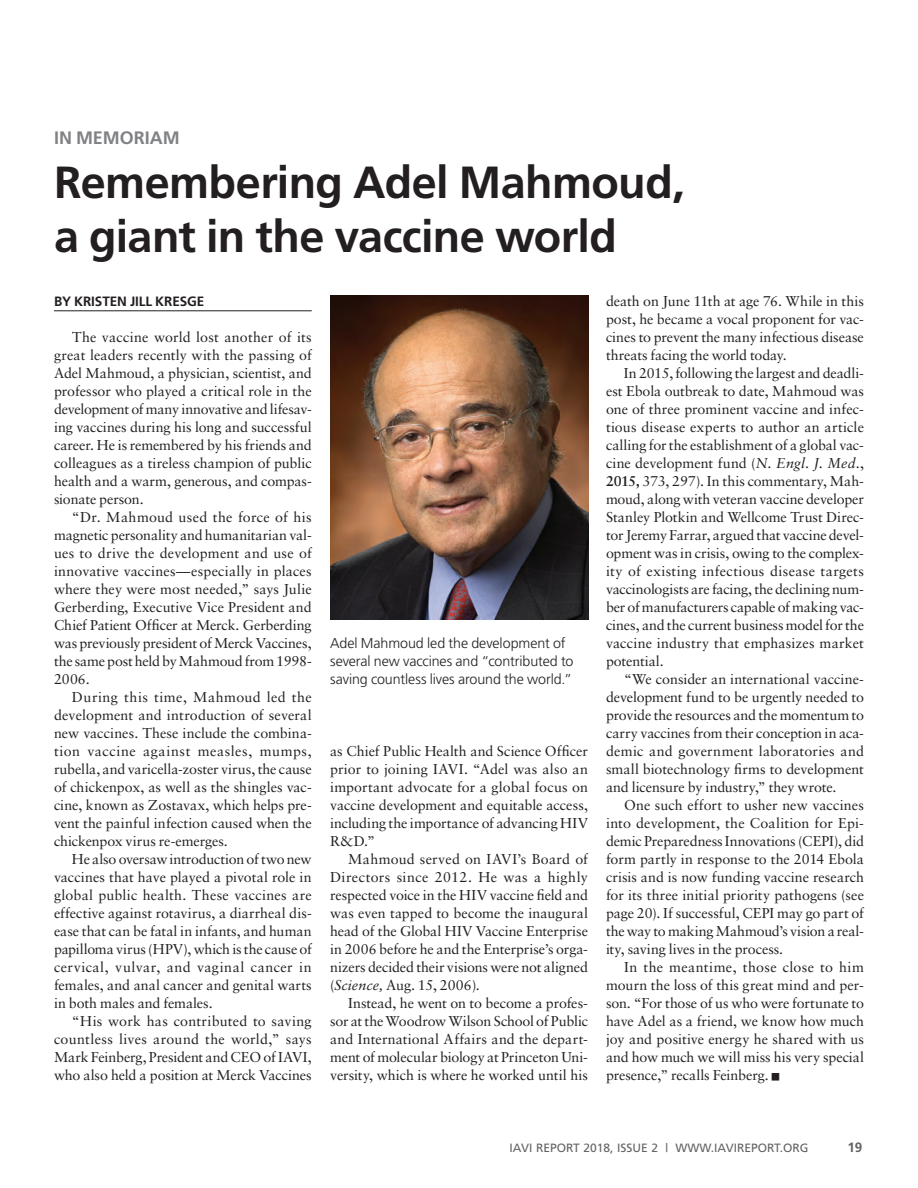
<style>
.page{position:relative;width:918px;height:1188px;background:#fff}
.page>*{position:absolute;margin:0;border:0;box-sizing:border-box;transform-origin:0 0}
.Article_Body_Text_In{font:700 45px/54px "Frutiger";letter-spacing:-.015em;color:#231f20}
.Article_Subhed{font:700 18px "Frutiger";color:#808285}
.Article_Body_Text_In-2{font:14.25px/18px "Sabon";letter-spacing:-.005em;color:#231f20;text-align:justify}
.Article_Subhed-2{font:300 14.25px/18px "Frutiger";letter-spacing:-.005em;color:#231f20}
.Article_Body_Text_In-3{font:700 13.5px "Frutiger";letter-spacing:-.005em;color:#231f20}
.t1{font:700 13.5px "Frutiger";color:#636366}
.t2{font:12px "Frutiger";color:#636366}
.s1{font-style:italic}
.s2{font-weight:700}
</style>
<div class="page">
<img style="left:330px;top:295px;width:258px;height:324px">
<hr style="left:54px;top:311px;width:258px;height:1px;background:#231f20">
<p class="Article_Subhed" style="left:54px;top:127px;width:127px">IN MEMORIAM</p>
<p class="Article_Body_Text_In" style="left:54px;top:155px;width:632px">Remembering Adel Mahmoud, a giant in the vaccine world</p>
<p class="Article_Body_Text_In-2" style="left:606px;top:292px;width:259px">death on June 11th at age 76. While in this post, he became a vocal proponent for vac&shy;cines to prevent the many infectious disease threats facing the world today.</p>
<p class="Article_Body_Text_In-2" style="left:606px;top:364px;width:260px;text-indent:18px">In 2015, following the largest and deadli&shy;est Ebola outbreak to date, Mahmoud was one of three prominent vaccine and infec&shy;tious disease experts to author an article calling for the establishment of a global vac&shy;cine development fund (<span class="s1">N. Engl. J. Med.</span>, <span class="s2">2015,</span> 373, 297). In this commentary, Mah&shy;moud, along with veteran vaccine developer Stanley Plotkin and Wellcome Trust Direc&shy;tor Jeremy Farrar, argued that vaccine devel&shy;opment was in crisis, owing to the complex&shy;ity of existing infectious disease targets vaccinologists are facing, the declining num&shy;ber of manufacturers capable of making vac&shy;cines, and the current business model for the vaccine industry that emphasizes market potential.</p>
<p class="Article_Body_Text_In-2" style="left:606px;top:670px;width:260px;text-indent:18px">“We consider an international vaccine&shy;development fund to be urgently needed to provide the resources and the momentum to carry vaccines from their conception in aca&shy;demic and government laboratories and small biotechnology firms to development and licensure by industry,” they wrote.</p>
<p class="Article_Body_Text_In-2" style="left:606px;top:796px;width:260px;text-indent:18px">One such effort to usher new vaccines into development, the Coalition for Epi&shy;demic Preparedness Innovations (CEPI), did form partly in response to the 2014 Ebola crisis and is now funding vaccine research for its three initial priority pathogens (see page 20). If successful, CEPI may go part of the way to making Mahmoud’s vision a real&shy;ity, saving lives in the process.</p>
<p class="Article_Body_Text_In-2" style="left:606px;top:958px;width:260px;text-indent:18px">In the meantime, those close to him mourn the loss of this great mind and per&shy;son. “For those of us who were fortunate to have Adel as a friend, we know how much joy and positive energy he shared with us and how much we will miss his very special presence,” recalls Feinberg.</p>
<p class="Article_Body_Text_In-3" style="left:54px;top:293px;width:152px">BY KRISTEN JILL KRESGE</p>
<p class="Article_Body_Text_In-2" style="left:54px;top:328px;width:259px;text-indent:18px">The vaccine world lost another of its great leaders recently with the passing of Adel Mahmoud, a physician, scientist, and professor who played a critical role in the development of many innovative and lifesav&shy;ing vaccines during his long and successful career. He is remembered by his friends and colleagues as a tireless champion of public health and a warm, generous, and compas&shy;sionate person.</p>
<p class="Article_Body_Text_In-2" style="left:54px;top:508px;width:259px;text-indent:18px">“Dr. Mahmoud used the force of his magnetic personality and humanitarian val&shy;ues to drive the development and use of innovative vaccines—especially in places where they were most needed,” says Julie Gerberding, Executive Vice President and Chief Patient Officer at Merck. Gerberding was previously president of Merck Vaccines, the same post held by Mahmoud from 1998- 2006.</p>
<p class="Article_Body_Text_In-2" style="left:54px;top:688px;width:259px;text-indent:18px">During this time, Mahmoud led the development and introduction of several new vaccines. These include the combina&shy;tion vaccine against measles, mumps, rubella, and varicella-zoster virus, the cause of chickenpox, as well as the shingles vac&shy;cine, known as Zostavax, which helps pre&shy;vent the painful infection caused when the chickenpox virus re-emerges.</p>
<p class="Article_Body_Text_In-2" style="left:54px;top:850px;width:259px;text-indent:18px">He also oversaw introduction of two new vaccines that have played a pivotal role in global public health. These vaccines are effective against rotavirus, a diarrheal dis&shy;ease that can be fatal in infants, and human papilloma virus (HPV), which is the cause of cervical, vulvar, and vaginal cancer in females, and anal cancer and genital warts in both males and females.</p>
<p class="Article_Body_Text_In-2" style="left:54px;top:1012px;width:259px;text-indent:18px">“His work has contributed to saving countless lives around the world,” says Mark Feinberg, President and CEO of IAVI, who also held a position at Merck Vaccines</p>
<p class="Article_Subhed-2" style="left:330px;top:634px;width:245px">Adel Mahmoud led the development of several new vaccines and “contributed to saving countless lives around the world.”</p>
<p class="Article_Body_Text_In-2" style="left:330px;top:742px;width:259px">as Chief Public Health and Science Officer prior to joining IAVI. “Adel was also an important advocate for a global focus on vaccine development and equitable access, including the importance of advancing HIV R&amp;D.”</p>
<p class="Article_Body_Text_In-2" style="left:330px;top:850px;width:259px;text-indent:18px">Mahmoud served on IAVI’s Board of Directors since 2012. He was a highly respected voice in the HIV vaccine field and was even tapped to become the inaugural head of the Global HIV Vaccine Enterprise in 2006 before he and the Enterprise’s orga&shy;nizers decided their visions were not aligned (<span class="s1">Science,</span> Aug. 15, 2006).</p>
<p class="Article_Body_Text_In-2" style="left:330px;top:994px;width:259px;text-indent:18px">Instead, he went on to become a profes&shy;sor at the Woodrow Wilson School of Public and International Affairs and the depart&shy;ment of molecular biology at Princeton Uni&shy;versity, which is where he worked until his</p>
<p class="t2" style="left:509px;top:1141px;width:301px">IAVI REPORT 2018, ISSUE 2 | WWW.IAVIREPORT.ORG</p>
<p class="t1" style="left:847px;top:1139px;width:17px">19</p>
</div>
